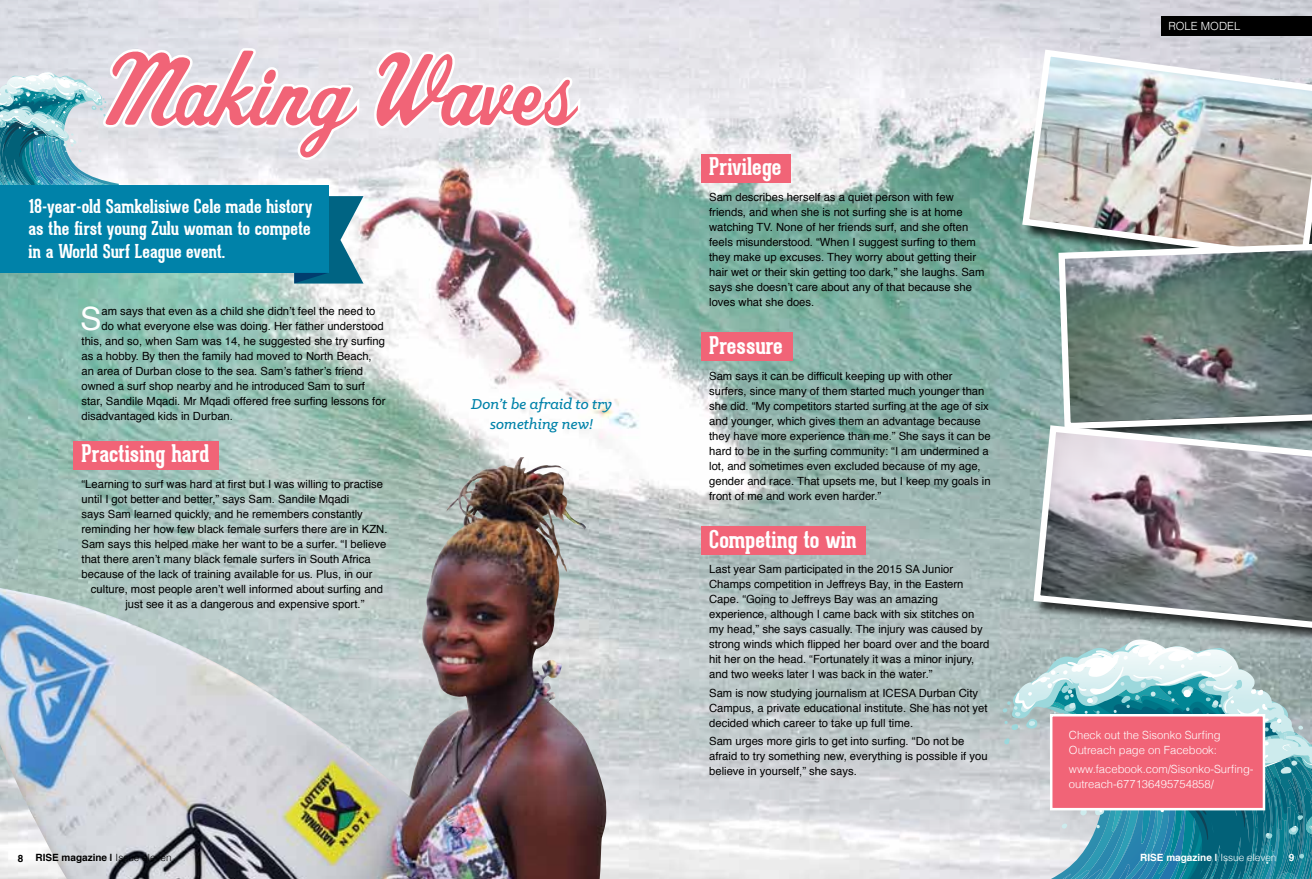
<style>
.page{position:relative;width:1312px;height:879px;background:#fff}
.page>*{position:absolute;margin:0;border:0;box-sizing:border-box;transform-origin:0 0}
.t1{font:112.5px "Aktuelle";color:#f16477}
.t2{font:32.12px "Helvetica";color:#fff}
.t3{font:700 23.75px "Geared Slab";color:#fff}
.t4{font:700 18.75px/22.5px "Geared Slab";color:#fff;text-align:justify}
.t5{font:italic 500 16.25px/20px "Klinic Slab";color:#0082a9;text-align:center}
.t6{font:11.25px/15px "Helvetica";color:#000}
.t7{font:300 11.25px/15px "Helvetica";color:#fff}
.t8{font:700 10px "Helvetica";color:#fff}
.t9{font:700 10px "Helvetica";color:#000}
.s1{font-weight:300}
</style>
<div class="page">
<img style="left:0;top:0;width:1311px;height:879px">
<svg style="left:1002px;top:639px;width:310px;height:240px;background:#81b3be"></svg>
<div style="left:1160px;top:17px;width:151px;height:19px;background:#000"></div>
<div style="left:1049px;top:714px;width:215px;height:96px;background:#f16477;border:2px solid #fff"></div>
<img style="left:0;top:457px;width:607px;height:422px">
<svg style="left:0;top:44px;width:362px;height:143px"></svg>
<svg style="left:370px;top:0;width:212px;height:133px"></svg>
<div style="left:0;top:185px;width:328px;height:88px;background:#0082a9"></div>
<img style="left:1018px;top:46px;width:293px;height:219px">
<svg style="left:1054px;top:239px;width:257px;height:183px;background:#788985"></svg>
<div style="left:1034px;top:426px;width:277px;height:216px;background:#000;opacity:.75"></div>
<svg style="left:1029px;top:422px;width:282px;height:210px;background:#9d9ea3"></svg>
<div style="left:73px;top:441px;width:145px;height:28px;background:#f16477"></div>
<div style="left:701px;top:154px;width:89px;height:28px;background:#f16477"></div>
<div style="left:701px;top:332px;width:91px;height:29px;background:#f16477"></div>
<div style="left:701px;top:526px;width:164px;height:29px;background:#f16477"></div>
<svg style="left:294px;top:196px;width:69px;height:87px"></svg>
<h1 class="t1" style="left:87px;top:27px;width:486px">Making Waves</h1>
<h3 class="t4" style="left:28px;top:194px;width:285px">18-year-old Samkelisiwe Cele made history as the first young Zulu woman to compete in a World Surf League event.</h3>
<h2 class="t2" style="left:80px;top:294px;width:23px">S</h2>
<p class="t6" style="left:101px;top:304px;width:275px">am says that even as a child she didn’t feel the need to</p>
<p class="t6" style="left:101px;top:319px;width:284px">do what everyone else was doing. Her father understood</p>
<p class="t6" style="left:81px;top:334px;width:305px">this, and so, when Sam was 14, he suggested she try surfing</p>
<p class="t6" style="left:81px;top:349px;width:291px">as a hobby. By then the family had moved to North Beach,</p>
<p class="t6" style="left:81px;top:364px;width:283px">an area of Durban close to the sea. Sam’s father’s friend</p>
<p class="t6" style="left:81px;top:379px;width:285px">owned a surf shop nearby and he introduced Sam to surf</p>
<p class="t6" style="left:81px;top:394px;width:305px">star, Sandile Mqadi. Mr Mqadi offered free surfing lessons for</p>
<p class="t6" style="left:81px;top:409px;width:153px">disadvantaged kids in Durban.</p>
<h3 class="t3" style="left:81px;top:438px;width:129px">Practising hard</h3>
<p class="t6" style="left:81px;top:477px;width:307px">“Learning to surf was hard at first but I was willing to practise until I got better and better,” says Sam. Sandile Mqadi<br>says Sam learned quickly, and he remembers constantly reminding her how few black female surfers there are in KZN.<br>Sam says this helped make her want to be a surfer. “I believe that there aren’t many black female surfers in South Africa because of the lack of training available for us. Plus, in our</p>
<p class="t6" style="left:125px;top:582px;width:259px;text-indent:-34px">culture, most people aren’t well informed about surfing and just see it as a dangerous and expensive sport.”</p>
<h3 class="t5" style="left:471px;top:394px;width:142px">Don’t be afraid to try something new!</h3>
<p class="t9" style="left:18px;top:849px;width:155px">8 RISE magazine | <span class="s1">Issue eleven</span></p>
<h3 class="t3" style="left:709px;top:152px;width:74px">Privilege</h3>
<p class="t6" style="left:709px;top:190px;width:277px">Sam describes herself as a quiet person with few friends, and when she is not surfing she is at home watching TV. None of her friends surf, and she often feels misunderstood. “When I suggest surfing to them they make up excuses. They worry about getting their hair wet or their skin getting too dark,” she laughs. Sam says she doesn’t care about any of that because she loves what she does.</p>
<h3 class="t3" style="left:709px;top:331px;width:75px">Pressure</h3>
<p class="t6" style="left:709px;top:369px;width:283px">Sam says it can be difficult keeping up with other surfers, since many of them started much younger than she did. “My competitors started surfing at the age of six and younger, which gives them an advantage because they have more experience than me.” She says it can be hard to be in the surfing community: “I am undermined a lot, and sometimes even excluded because of my age, gender and race. That upsets me, but I keep my goals in front of me and work even harder.”</p>
<h3 class="t3" style="left:709px;top:524px;width:149px">Competing to win</h3>
<p class="t6" style="left:709px;top:562px;width:282px">Last year Sam participated in the 2015 SA Junior Champs competition in Jeffreys Bay, in the Eastern Cape. “Going to Jeffreys Bay was an amazing experience, although I came back with six stitches on my head,” she says casually. The injury was caused by strong winds which flipped her board over and the board hit her on the head. “Fortunately it was a minor injury, and two weeks later I was back in the water.”</p>
<p class="t6" style="left:709px;top:685px;width:280px">Sam is now studying journalism at ICESA Durban City<br>Campus, a private educational institute. She has not yet decided which career to take up full time.</p>
<p class="t6" style="left:709px;top:734px;width:280px">Sam urges more girls to get into surfing. “Do not be afraid to try something new, everything is possible if you believe in yourself,” she says.</p>
<p class="t7" style="left:1168px;top:18px;width:42px">ROLE MOD</p>
<p class="t7" style="left:1226px;top:18px;width:15px">EL</p>
<p class="t7" style="left:1068px;top:727px;width:153px">Check out the Sisonko Surfing<br>Outreach page on Facebook:</p>
<p class="t7" style="left:1068px;top:761px;width:186px">www.facebook.com/Sisonko-Surfing&shy;outreach-677136495754858/</p>
<p class="t8" style="left:1139px;top:849px;width:155px">RISE magazine | <span class="s1">Issue eleven</span> 9</p>
</div>
